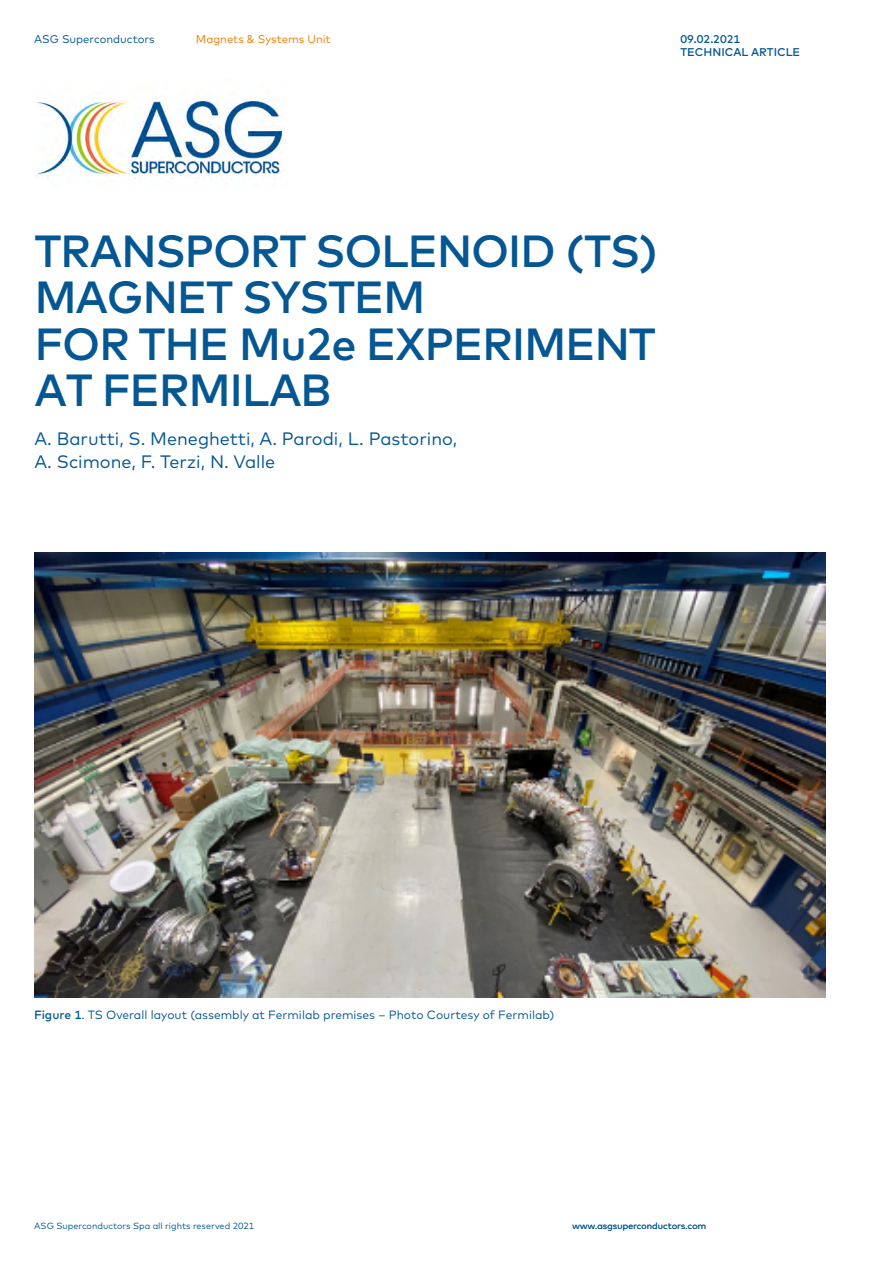
<style>
.page{position:relative;width:893px;height:1263px;background:#fff}
.page>*{position:absolute;margin:0;border:0;box-sizing:border-box;transform-origin:0 0}
.t1{font:500 45px/46.5px "Mark";letter-spacing:-.03em;color:#055793}
.t2{font:18px/22.5px "Mark";color:#055793}
.t3{font:12px "Mark";color:#055793}
.t4{font:500 11.25px/13.5px "Mark";color:#055793}
.t5{font:11.25px "Mark";color:#ef7d00}
.t6{font:11.25px "Mark";color:#055793}
.t7{font:9px "Mark";color:#055793}
.s1{font-weight:500}
</style>
<div class="page">
<img style="left:37px;top:97px;width:247px;height:85px">
<img style="left:34px;top:553px;width:791px;height:445px">
<p class="t6" style="left:34px;top:32px;width:122px">ASG Superconductors</p>
<p class="t5" style="left:196px;top:32px;width:136px">Magnets &amp; Systems Unit</p>
<p class="t4" style="left:680px;top:32px;width:121px">09.02.2021<br>TECHNICAL ARTICLE</p>
<h1 class="t1" style="left:34px;top:228px;width:625px">TRANSPORT SOLENOID (TS)<br>MAGNET SYSTEM<br>FOR THE Mu2e EXPERIMENT<br>AT FERMILAB</h1>
<h2 class="t2" style="left:34px;top:428px;width:424px">A. Barutti, S. Meneghetti, A. Parodi, L. Pastorino,<br>A. Scimone, F. Terzi, N. Valle</h2>
<p class="t3" style="left:34px;top:1008px;width:522px"><span class="s1">Figure 1</span>. TS Overall layout (assembly at Fermilab premises – Photo Courtesy of Fermilab)</p>
<p class="t7" style="left:34px;top:1221px;width:222px">ASG Superconductors Spa all rights reserved 2021</p>
<p class="t7" style="left:572px;top:1221px;width:135px">www.asgsuperconductors.com</p>
</div>
